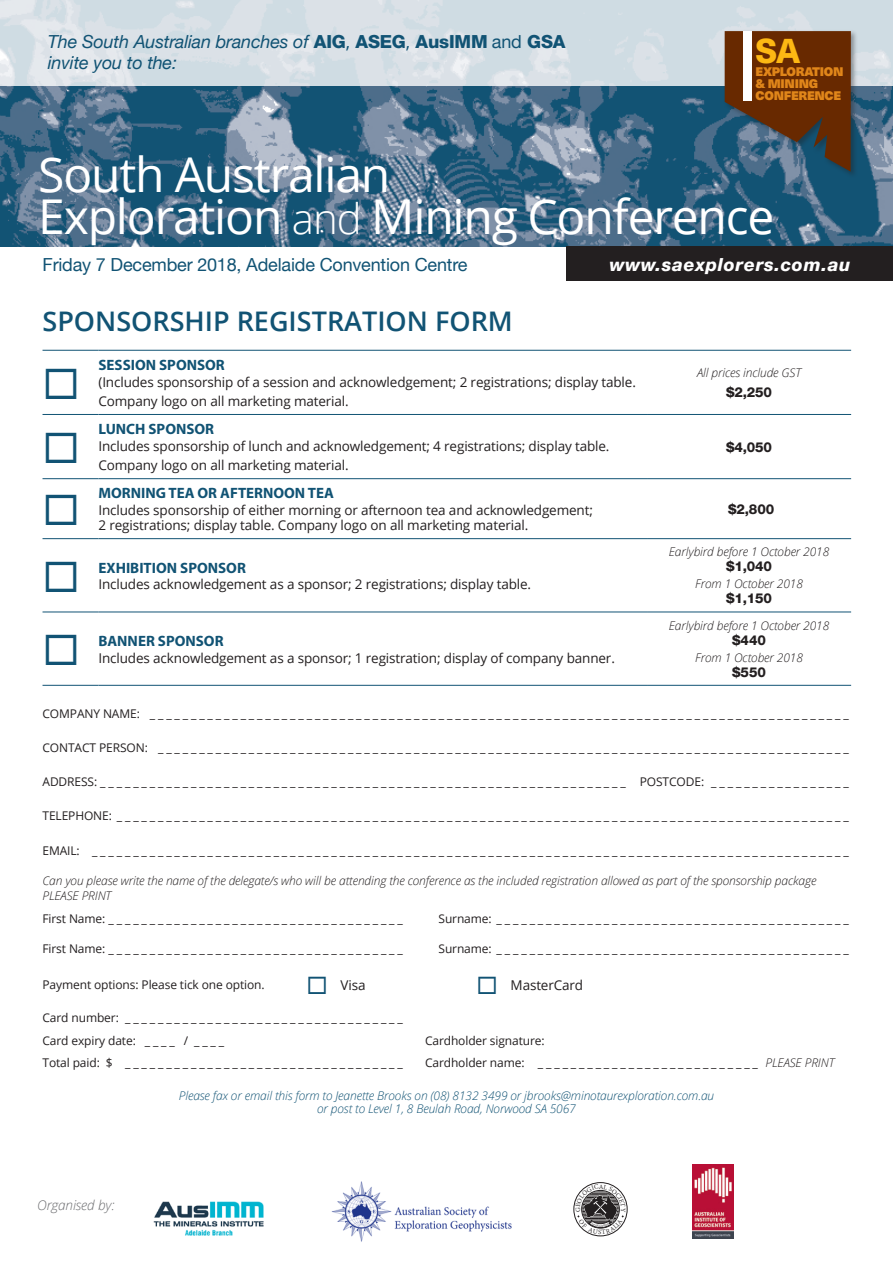
<style>
.page{position:relative;width:893px;height:1263px;background:#fff}
.page>*{position:absolute;margin:0;border:0;box-sizing:border-box;transform-origin:0 0}
.t1{font:48px "Open Sans";letter-spacing:-.025em;color:#fff}
.t2{font:800 33.9px "Neue Haas Unica Pro";color:#fdb813}
.Heading{font:600 27px "Open Sans";color:#115374}
.Body_text{font:italic 18px/21px "Helvetica Neue";letter-spacing:-.01em;color:#115374}
.Date{font:18px "Helvetica Neue";letter-spacing:-.01em;color:#115374}
.Body_text-2{font:italic 800 18px "Helvetica Neue";letter-spacing:.04em;color:#fff}
.Sub_heading_1{font:700 15px "Myriad Pro";color:#115374}
.Body_text-3{font:13.5px/15px "Open Sans";letter-spacing:-.01em;color:#231f20}
.Body_text-4{font:800 13.5px "Helvetica Neue";letter-spacing:-.01em;color:#231f20}
.Body_text-5{font:italic 300 13.5px "Open Sans";letter-spacing:-.01em;color:#6c6d70}
.t3{font:12.3px/12.3px "Neue Haas Unica Pro X Black";letter-spacing:-.025em;color:#e0861a}
.Body_text_small{font:12px "Open Sans";letter-spacing:-.01em;color:#231f20}
.Body_text_small_2{font:12px "Open Sans";letter-spacing:-.01em;color:#231f20}
.Body_text_small-2{font:italic 300 12px/15px "Open Sans";letter-spacing:-.01em;color:#231f20}
.Body_text-6{font:italic 300 12px/13.5px "Open Sans";letter-spacing:-.01em;color:#115374;text-align:center}
.Body_text-7{font:italic 300 12px "Open Sans";letter-spacing:-.01em;color:#231f20}
.s1{font-weight:800;font-style:normal}
.s2{font-family:"Open Sans";font-style:normal}
.s3{font-style:normal}
.s4{font-weight:300;font-size:42px}
.s5{font-weight:300;font-style:italic}
</style>
<div class="page">
<img style="left:153px;top:1201px;width:111px;height:35px">
<div style="left:574px;top:1182px;width:53px;height:54px;border:1px solid #231f20;border-radius:50%"></div>
<hr style="left:43px;top:350px;width:55px;height:1px;background:#115374">
<hr style="left:98px;top:350px;width:549px;height:1px;background:#115374">
<hr style="left:647px;top:350px;width:204px;height:1px;background:#115374">
<hr style="left:43px;top:414px;width:55px;height:1px;background:#115374">
<hr style="left:98px;top:414px;width:549px;height:1px;background:#115374">
<hr style="left:647px;top:414px;width:204px;height:1px;background:#115374">
<hr style="left:43px;top:478px;width:55px;height:1px;background:#115374">
<hr style="left:98px;top:478px;width:549px;height:1px;background:#115374">
<hr style="left:647px;top:478px;width:204px;height:1px;background:#115374">
<hr style="left:43px;top:538px;width:55px;height:1px;background:#115374">
<hr style="left:98px;top:538px;width:549px;height:1px;background:#115374">
<hr style="left:647px;top:538px;width:204px;height:1px;background:#115374">
<hr style="left:43px;top:612px;width:55px;height:1px;background:#115374">
<hr style="left:98px;top:612px;width:549px;height:1px;background:#115374">
<hr style="left:647px;top:612px;width:204px;height:1px;background:#115374">
<hr style="left:43px;top:685px;width:55px;height:1px;background:#115374">
<hr style="left:98px;top:685px;width:549px;height:1px;background:#115374">
<hr style="left:647px;top:685px;width:204px;height:1px;background:#115374">
<img style="left:692px;top:1165px;width:42px;height:73px">
<img style="left:0;top:85px;width:893px;height:162px">
<img style="left:332px;top:1181px;width:180px;height:61px">
<svg style="left:0;top:0;width:893px;height:85px;background:#d5dfe5"></svg>
<div style="left:723px;top:29px;width:135px;height:150px;background:#231f20;opacity:.4"></div>
<svg style="left:725px;top:31px;width:126px;height:141px;background:#5c3c27"></svg>
<div style="left:743px;top:31px;width:8px;height:70px;background:#fff"></div>
<div style="left:567px;top:247px;width:326px;height:34px;background:#231f20"></div>
<svg style="left:575px;top:1184px;width:50px;height:50px"></svg>
<p class="Body_text" style="left:48px;top:31px;width:519px">The South Australian branches of <span class="s1">AIG</span><span class="s2">,</span> <span class="s1">ASEG</span><span class="s2">,</span> <span class="s1">AusIMM</span> <span class="s3">and</span> <span class="s1">GSA </span>invite you to the:</p>
<p class="t2" style="left:756px;top:30px;width:46px">SA</p>
<p class="t3" style="left:756px;top:65px;width:89px">EXPLORATION &amp; MINING<br>CONFERENCE</p>
<p class="t1" style="left:38px;top:142px;width:354px">South Australian</p>
<p class="t1" style="left:38px;top:184px;width:738px">Exploration <span class="s4">and</span> Mining Conference</p>
<p class="Date" style="left:43px;top:254px;width:426px">Friday 7 December 2018, Adelaide Convention Centre</p>
<p class="Body_text-2" style="left:609px;top:253px;width:243px">www.saexplorers.com.au</p>
<p class="Heading" style="left:43px;top:303px;width:472px">SPONSORSHIP REGISTRATION FORM</p>
<p class="Sub_heading_1" style="left:98px;top:355px;width:128px">SESSION SPONSOR</p>
<p class="Body_text-3" style="left:98px;top:374px;width:539px">(Includes sponsorship of a session and acknowledgement; 2 registrations; display table.</p>
<p class="Body_text-3" style="left:98px;top:393px;width:252px">Company logo on all marketing material.</p>
<p class="Sub_heading_1" style="left:98px;top:419px;width:117px">LUNCH SPONSOR</p>
<p class="Body_text-3" style="left:98px;top:438px;width:513px">Includes sponsorship of lunch and acknowledgement; 4 registrations; display table.</p>
<p class="Body_text-3" style="left:98px;top:457px;width:252px">Company logo on all marketing material.</p>
<p class="Body_text-7" style="left:697px;top:365px;width:106px">All prices include GST</p>
<p class="Body_text-4" style="left:726px;top:384px;width:48px">$2,250</p>
<p class="Body_text-4" style="left:726px;top:439px;width:48px">$4,050</p>
<p class="Sub_heading_1" style="left:98px;top:484px;width:237px">MORNING TEA OR AFTERNOON TEA</p>
<p class="Body_text-3" style="left:98px;top:502px;width:496px">Includes sponsorship of either morning or afternoon tea and acknowledgement;<br>2 registrations; display table. Company logo on all marketing material.</p>
<p class="Body_text-4" style="left:728px;top:501px;width:48px">$2,800</p>
<p class="Sub_heading_1" style="left:98px;top:558px;width:149px">EXHIBITION SPONSOR</p>
<p class="Body_text-3" style="left:98px;top:576px;width:434px">Includes acknowledgement as a sponsor; 2 registrations; display table.</p>
<p class="Body_text-7" style="left:669px;top:544px;width:162px">Earlybird before 1 October 2018</p>
<p class="Body_text-4" style="left:726px;top:558px;width:48px">$1,040</p>
<p class="Body_text-7" style="left:695px;top:576px;width:109px">From 1 October 2018</p>
<p class="Body_text-4" style="left:726px;top:591px;width:48px">$1,150</p>
<p class="Body_text-7" style="left:669px;top:617px;width:162px">Earlybird before 1 October 2018</p>
<p class="Body_text-4" style="left:732px;top:632px;width:35px">$440</p>
<p class="Body_text-7" style="left:695px;top:649px;width:109px">From 1 October 2018</p>
<p class="Body_text-4" style="left:732px;top:664px;width:35px">$550</p>
<p class="Body_text_small" style="left:43px;top:705px;width:799px">COMPANY NAME: _ _ _ _ _ _ _ _ _ _ _ _ _ _ _ _ _ _ _ _ _ _ _ _ _ _ _ _ _ _ _ _ _ _ _ _ _ _ _ _ _ _ _ _ _ _ _ _ _ _ _ _ _ _ _ _ _ _ _ _ _ _ _ _ _ _ _ _ _ _ _ _ _ _ _ _ _ _ _ _ _ _ _ _</p>
<p class="Body_text_small" style="left:43px;top:739px;width:799px">CONTACT PERSON: _ _ _ _ _ _ _ _ _ _ _ _ _ _ _ _ _ _ _ _ _ _ _ _ _ _ _ _ _ _ _ _ _ _ _ _ _ _ _ _ _ _ _ _ _ _ _ _ _ _ _ _ _ _ _ _ _ _ _ _ _ _ _ _ _ _ _ _ _ _ _ _ _ _ _ _ _ _ _ _ _ _ _</p>
<p class="Body_text_small_2" style="left:43px;top:773px;width:577px">ADDRESS: _ _ _ _ _ _ _ _ _ _ _ _ _ _ _ _ _ _ _ _ _ _ _ _ _ _ _ _ _ _ _ _ _ _ _ _ _ _ _ _ _ _ _ _ _ _ _ _ _ _ _ _ _ _ _ _ _ _ _ _ _ _ _</p>
<p class="Body_text_small_2" style="left:640px;top:773px;width:202px">POSTCODE: _ _ _ _ _ _ _ _ _ _ _ _ _ _ _ _</p>
<p class="Body_text_small" style="left:43px;top:808px;width:799px">TELEPHONE: _ _ _ _ _ _ _ _ _ _ _ _ _ _ _ _ _ _ _ _ _ _ _ _ _ _ _ _ _ _ _ _ _ _ _ _ _ _ _ _ _ _ _ _ _ _ _ _ _ _ _ _ _ _ _ _ _ _ _ _ _ _ _ _ _ _ _ _ _ _ _ _ _ _ _ _ _ _ _ _ _ _ _ _ _ _ _ _</p>
<p class="Body_text_small" style="left:43px;top:842px;width:799px">EMAIL: _ _ _ _ _ _ _ _ _ _ _ _ _ _ _ _ _ _ _ _ _ _ _ _ _ _ _ _ _ _ _ _ _ _ _ _ _ _ _ _ _ _ _ _ _ _ _ _ _ _ _ _ _ _ _ _ _ _ _ _ _ _ _ _ _ _ _ _ _ _ _ _ _ _ _ _ _ _ _ _ _ _ _ _ _ _ _ _ _ _ _</p>
<p class="Body_text_small-2" style="left:43px;top:872px;width:775px">Can you please write the name of the delegate/s who will be attending the conference as the included registration allowed as part of the sponsorship package<br>PLEASE PRINT</p>
<p class="Body_text_small_2" style="left:43px;top:910px;width:362px">First Name: _ _ _ _ _ _ _ _ _ _ _ _ _ _ _ _ _ _ _ _ _ _ _ _ _ _ _ _ _ _ _ _ _ _ _ _</p>
<p class="Body_text_small_2" style="left:439px;top:910px;width:403px">Surname: _ _ _ _ _ _ _ _ _ _ _ _ _ _ _ _ _ _ _ _ _ _ _ _ _ _ _ _ _ _ _ _ _ _ _ _ _ _ _ _ _ _</p>
<p class="Body_text_small_2" style="left:43px;top:940px;width:362px">First Name: _ _ _ _ _ _ _ _ _ _ _ _ _ _ _ _ _ _ _ _ _ _ _ _ _ _ _ _ _ _ _ _ _ _ _ _</p>
<p class="Body_text_small_2" style="left:439px;top:940px;width:403px">Surname: _ _ _ _ _ _ _ _ _ _ _ _ _ _ _ _ _ _ _ _ _ _ _ _ _ _ _ _ _ _ _ _ _ _ _ _ _ _ _ _ _ _</p>
<p class="Body_text_small" style="left:43px;top:977px;width:224px">Payment options: Please tick one option.</p>
<p class="Body_text-3" style="left:340px;top:977px;width:26px">Visa</p>
<p class="Body_text-3" style="left:511px;top:977px;width:74px">MasterCard</p>
<p class="Body_text_small" style="left:43px;top:1009px;width:362px">Card number: _ _ _ _ _ _ _ _ _ _ _ _ _ _ _ _ _ _ _ _ _ _ _ _ _ _ _ _ _ _ _ _ _ _</p>
<p class="Body_text_small_2" style="left:43px;top:1033px;width:180px">Card expiry date: _ _ _ _ / _ _ _ _</p>
<p class="Body_text_small_2" style="left:425px;top:1033px;width:121px">Cardholder signature:</p>
<p class="Body_text_small_2" style="left:43px;top:1055px;width:362px">Total paid: $ _ _ _ _ _ _ _ _ _ _ _ _ _ _ _ _ _ _ _ _ _ _ _ _ _ _ _ _ _ _ _ _ _ _</p>
<p class="Body_text_small_2" style="left:425px;top:1055px;width:411px">Cardholder name: _ _ _ _ _ _ _ _ _ _ _ _ _ _ _ _ _ _ _ _ _ _ _ _ _ _ _ <span class="s5">PLEASE PRINT</span></p>
<p class="Body_text-6" style="left:179px;top:1088px;width:537px">Please fax or email this form to Jeanette Brooks on (08) 8132 3499 or jbrooks@minotaurexploration.com.au or post to Level 1, 8 Beulah Road, Norwood SA 5067</p>
<p class="Sub_heading_1" style="left:98px;top:631px;width:127px">BANNER SPONSOR</p>
<p class="Body_text-3" style="left:98px;top:650px;width:518px">Includes acknowledgement as a sponsor; 1 registration; display of company banner.</p>
<p class="Body_text-5" style="left:37px;top:1195px;width:79px">Organised by:</p>
</div>
